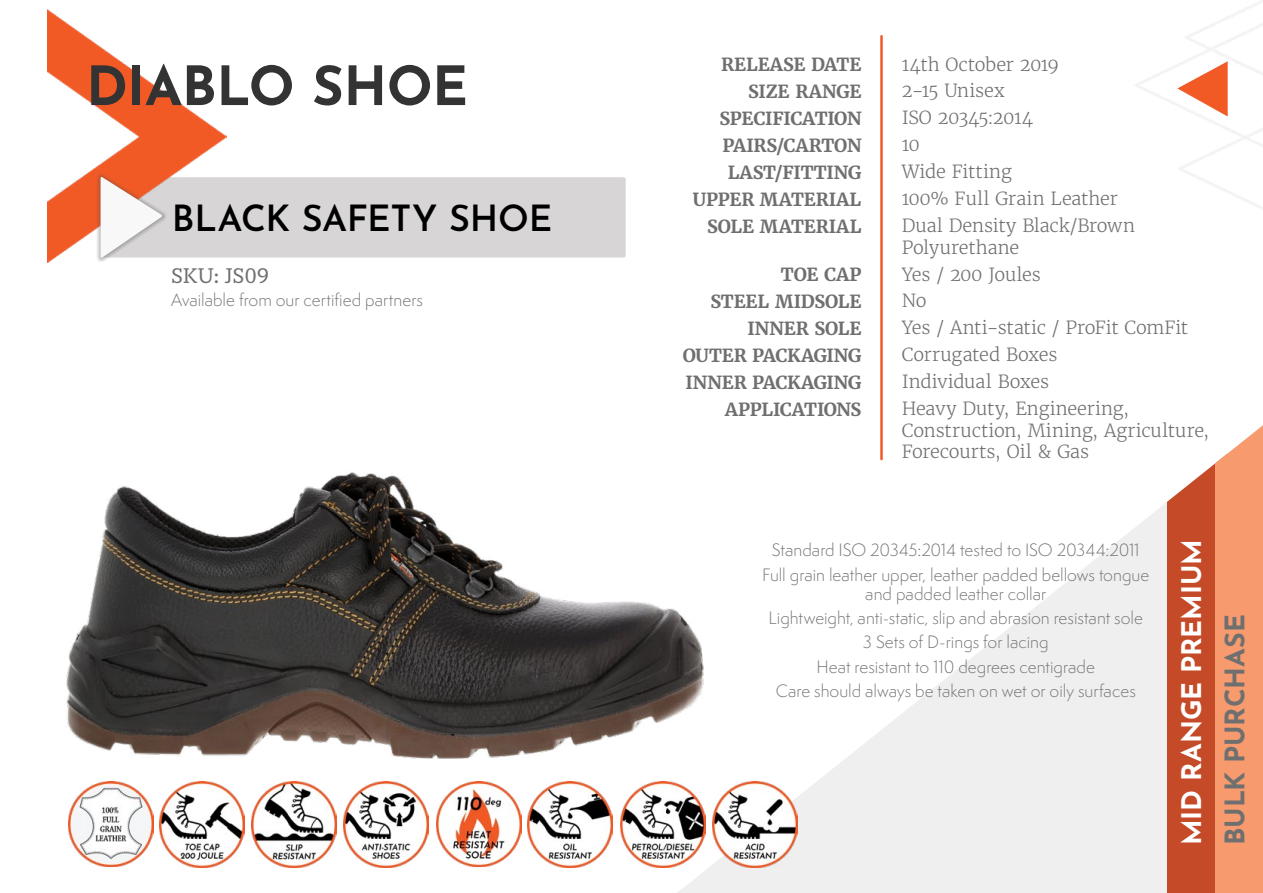
<style>
.page{position:relative;width:1263px;height:893px;background:#fff}
.page>*{position:absolute;margin:0;border:0;box-sizing:border-box;transform-origin:0 0}
.t1{font:700 54px "Josefin Sans";letter-spacing:-.01em;color:#333}
.t2{font:600 36px "Josefin Sans";letter-spacing:-.01em;color:#000}
.t3{font:700 27px "Josefin Sans";letter-spacing:-.005em;color:#fff}
.t4{font:700 27px "Josefin Sans";letter-spacing:-.005em;color:#6f6f6f}
.t5{font:21px "Circe Slab B";letter-spacing:-.015em;color:#6f6f6f}
.t6{font:300 18px/26.8px "Merriweather";letter-spacing:-.01em;color:#6f6f6f}
.t7{font:700 18px/27px "Merriweather";letter-spacing:-.01em;color:#6f6f6f;text-align:right}
.t8{font:300 16.5px/24px "Semplicita Pro";color:#6f6f6f;text-align:center}
</style>
<div class="page">
<img style="left:66px;top:472px;width:594px;height:364px">
<svg style="left:660px;top:460px;width:507px;height:433px"></svg>
<div style="left:1167px;top:425px;width:59px;height:468px;background:#c54a27"></div>
<div style="left:1215px;top:425px;width:48px;height:468px;background:#f79b6f"></div>
<hr style="left:880px;top:35px;width:3px;height:425px;background:#f15a27">
<div style="left:101px;top:177px;width:525px;height:81px;background:#d7d5d5;border-radius:2px"></div>
<img style="left:68px;top:782px;width:85px;height:85px">
<img style="left:160px;top:782px;width:85px;height:85px">
<img style="left:436px;top:782px;width:85px;height:85px">
<img style="left:252px;top:782px;width:85px;height:85px">
<img style="left:528px;top:782px;width:85px;height:85px">
<img style="left:712px;top:782px;width:85px;height:85px">
<img style="left:344px;top:782px;width:85px;height:85px">
<img style="left:620px;top:782px;width:85px;height:85px">
<svg style="left:1177px;top:61px;width:51px;height:55px"></svg>
<img style="left:48px;top:10px;width:178px;height:252px">
<div style="left:96px;top:173px;width:71px;height:89px;background:#545454;opacity:.75"></div>
<svg style="left:101px;top:177px;width:61px;height:81px"></svg>
<h1 class="t1" style="left:86px;top:38px;width:383px">DIABLO SHOE</h1>
<h2 class="t2" style="left:172px;top:187px;width:382px">BLACK SAFETY SHOE</h2>
<p class="t5" style="left:171px;top:264px;width:99px">SKU: JS09</p>
<p class="t8" style="left:171px;top:287px;width:253px">Available from our certified partners</p>
<p class="t7" style="left:693px;top:50px;width:170px">RELEASE DATE<br>SIZE RANGE<br>SPECIFICATION<br>PAIRS/CARTON<br>LAST/FITTING<br>UPPER MATERIAL<br>SOLE MATERIAL</p>
<p class="t7" style="left:683px;top:261px;width:180px">TOE CAP<br>STEEL MIDSOLE<br>INNER SOLE<br>OUTER PACKAGING<br>INNER PACKAGING<br>APPLICATIONS</p>
<p class="t6" style="left:902px;top:51px;width:235px">14th October 2019<br>2-15 Unisex<br>ISO 20345:2014<br>10<br>Wide Fitting<br>100% Full Grain Leather<br>Dual Density Black/Brown</p>
<p class="t6" style="left:902px;top:234px;width:288px">Polyurethane<br>Yes / 200 Joules<br>No<br>Yes / Anti-static / ProFit ComFit<br>Corrugated Boxes<br>Individual Boxes<br>Heavy Duty, Engineering,</p>
<p class="t6" style="left:902px;top:419px;width:309px;line-height:21.6px">Construction, Mining, Agriculture,<br>Forecourts, Oil &amp; Gas</p>
<p class="t8" style="left:762px;top:538px;width:389px">Standard ISO 20345:2014 tested to ISO 20344:2011<br>Full grain leather upper, leather padded bellows tongue</p>
<p class="t8" style="left:768px;top:582px;width:376px">and padded leather collar<br>Lightweight, anti-static, slip and abrasion resistant sole 3 Sets of D-rings for lacing<br>Heat resistant to 110 degrees centigrade<br>Care should always be taken on wet or oily surfaces</p>
<h3 class="t3" style="left:1167px;top:845px;width:307px;rotate:-90deg">MID RANGE PREMIUM</h3>
<h3 class="t4" style="left:1211px;top:845px;width:232px;rotate:-90deg">BULK PURCHASE</h3>
</div>
